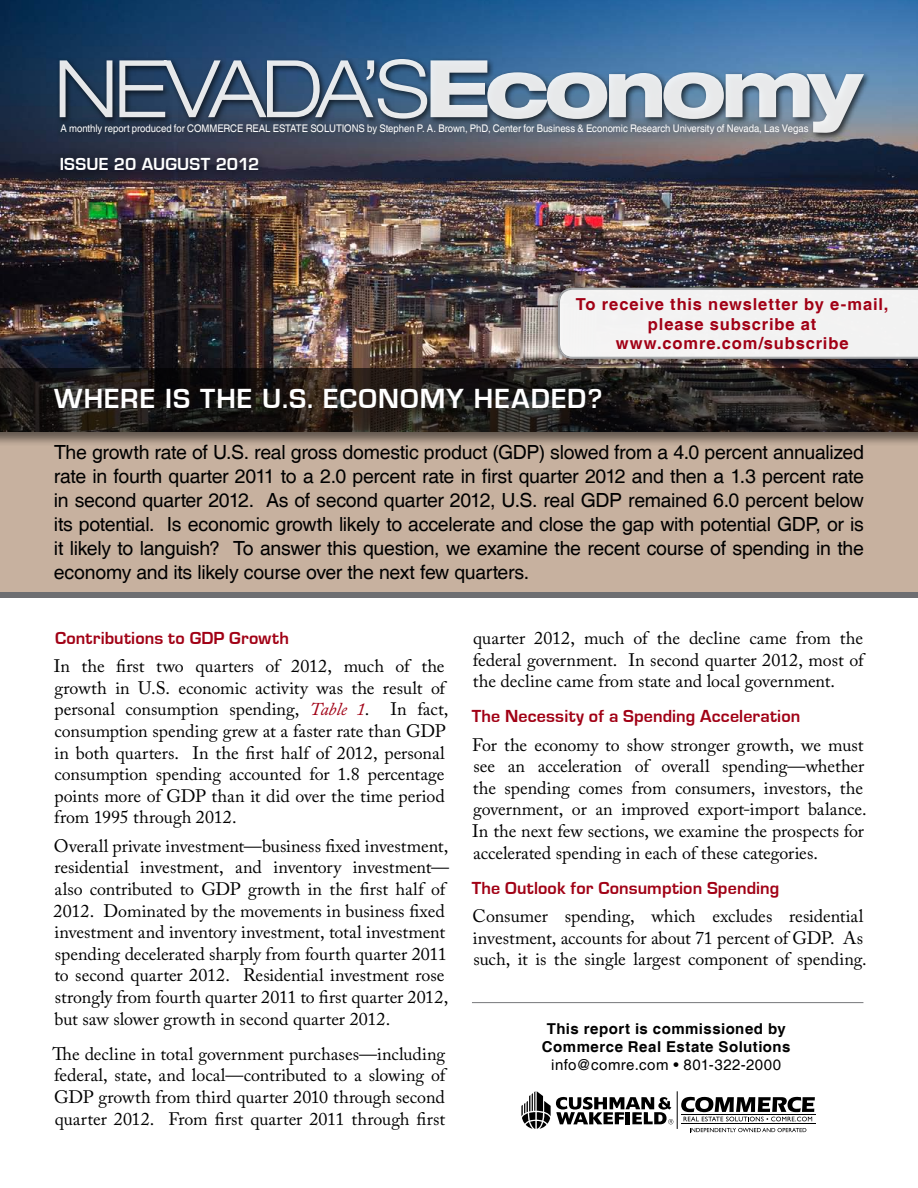
<style>
.page{position:relative;width:918px;height:1188px;background:#fff}
.page>*{position:absolute;margin:0;border:0;box-sizing:border-box;transform-origin:0 0}
.t1{font:700 28.5px "Eurostile";letter-spacing:.04em;color:#fff}
.t2{font:19.5px/24px "Helvetica";letter-spacing:-.015em;color:#000;text-align:justify}
.t3{font:18px/21.6px "Adobe Caslon Pro";letter-spacing:-.005em;color:#000}
.t4{font:700 18px "Eurostile";letter-spacing:.01em;color:#a10015}
.t5{font:700 18px "Eurostile";letter-spacing:.01em;color:#fff}
.t6{font:700 16.5px/19.8px "Helvetica";letter-spacing:.05em;color:#a10015;text-align:center}
.t7{font:700 15px/18px "Helvetica";letter-spacing:.035em;color:#000;text-align:center}
.t8{font:15px "Helvetica";letter-spacing:.03em;color:#000}
.t9{font:10.5px "Helvetica";letter-spacing:-.005em;color:#fff;scale:.91 1}
.s1{font-style:italic;color:#a10015}
</style>
<div class="page">
<div style="left:0;top:432px;width:918px;height:162px;background:#c7b19f"></div>
<div style="left:0;top:592px;width:918px;height:6px;background:#6d6e71"></div>
<div style="left:0;top:0;width:918px;height:447px;background:#000;opacity:.5"></div>
<img style="left:0;top:0;width:918px;height:368px">
<div style="left:52px;top:115px;width:765px;height:29px;background:#000;opacity:.5"></div>
<svg style="left:0;top:368px;width:918px;height:63px;background:#201c19"></svg>
<div style="left:51px;top:148px;width:217px;height:32px;background:#000;opacity:.5"></div>
<svg style="left:521px;top:1091px;width:152px;height:38px"></svg>
<hr style="left:681px;top:1123px;width:134px;height:1px;background:#000">
<svg style="left:681px;top:1097px;width:134px;height:25px"></svg>
<hr style="left:677px;top:1091px;width:1px;height:38px;background:#000">
<svg style="left:690px;top:1128px;width:116px;height:4px"></svg>
<div style="left:57px;top:56px;width:814px;height:85px;background:#000;opacity:.75"></div>
<svg style="left:60px;top:59px;width:804px;height:74px;background:#76889c"></svg>
<div style="left:552px;top:281px;width:366px;height:84px;background:#000;opacity:.75"></div>
<svg style="left:558px;top:288px;width:360px;height:70px"></svg>
<hr style="left:472px;top:1002px;width:391px;height:1px;background:#77787b">
<p class="t9" style="left:61px;top:123px;width:823px">A monthly report produced for Commerc e Real Estate Solutions by Stephen P. A. Brown, PhD, Center for Business &amp; Economic Research U niversity of Nevada, Las Vegas</p>
<p class="t5" style="left:60px;top:154px;width:201px">Issue 20 august 2012</p>
<p class="t6" style="left:576px;top:295px;width:314px">To receive this newsletter by e-mail, please subscribe at www.comre.com/subscribe</p>
<h1 class="t1" style="left:54px;top:383px;width:550px">where is the u.s. economy headed?</h1>
<p class="t2" style="left:54px;top:441px;width:812px">The growth rate of U.S. real gross domestic product (GDP) slowed from a 4.0 percent annualized rate in fourth quarter 2011 to a 2.0 percent rate in first quarter 2012 and then a 1.3 percent rate in second quarter 2012. As of second quarter 2012, U.S. real GDP remained 6.0 percent below its potential. I s economic growth likely to accelerate and close the gap with potential GDP, or is it likely to languish? To answer this question, we examine the recent course of spending in the economy and its likely course over the next few quarters.</p>
<p class="t4" style="left:55px;top:628px;width:235px">Contributions to GDP Growth</p>
<p class="t3" style="left:54px;top:655px;width:396px">In the first two quarters of 2012, much of the growth in U.S. economic activity was the result of personal consumption spending, <span class="s1">Table 1</span>. In fact, consumption spending grew at a faster rate than GDP in both quarters. In the first half of 2012, personal consumption spending accounted for 1.8 percentage points more of GDP than it did over the time period from 1995 through 2012.</p>
<p class="t3" style="left:54px;top:835px;width:397px">Overall private investment—business fixed investment, residential investment, and inventory investment— also contributed to GDP growth in the first half of 2012. Dominated by the movements in business fixed investment and inventory investment, total investment spending decelerated sharply from fourth quarter 2011 to second quarter 2012. Residential investment rose strongly from fourth quarter 2011 to first quarter 2012, but saw slower growth in second quarter 2012.</p>
<p class="t3" style="left:53px;top:1043px;width:394px;text-align:justify">The decline in total government purchases—including federal, state, and local—contributed to a slowing of GDP growth from third quarter 2010 through second quarter 2012. From first quarter 2011 through first</p>
<p class="t3" style="left:473px;top:627px;width:392px;text-align:justify">quarter 2012, much of the decline came from the federal government. In second quarter 2012, most of the decline came from state and local government.</p>
<p class="t4" style="left:472px;top:707px;width:330px">The Necessity of a Spending Acceleration</p>
<p class="t3" style="left:472px;top:734px;width:396px">For the economy to show stronger growth, we must see an acceleration of overall spending—whether the spending comes from consumers, investors, the government, or an improved export-import balance.<br>In the next few sections, we examine the prospects for accelerated spending in each of these categories.</p>
<p class="t4" style="left:472px;top:878px;width:309px">The Outlook for Consumption Spending</p>
<p class="t3" style="left:473px;top:905px;width:396px">Consumer spending, which excludes residential investment, accounts for about 71 percent of GDP. As such, it is the single largest component of spending.</p>
<p class="t7" style="left:542px;top:1020px;width:250px">This report is commissioned by<br>Commerce Real Estate Solutions</p>
<p class="t8" style="left:551px;top:1056px;width:231px">info@comre.com • 801-322-2000</p>
</div>
